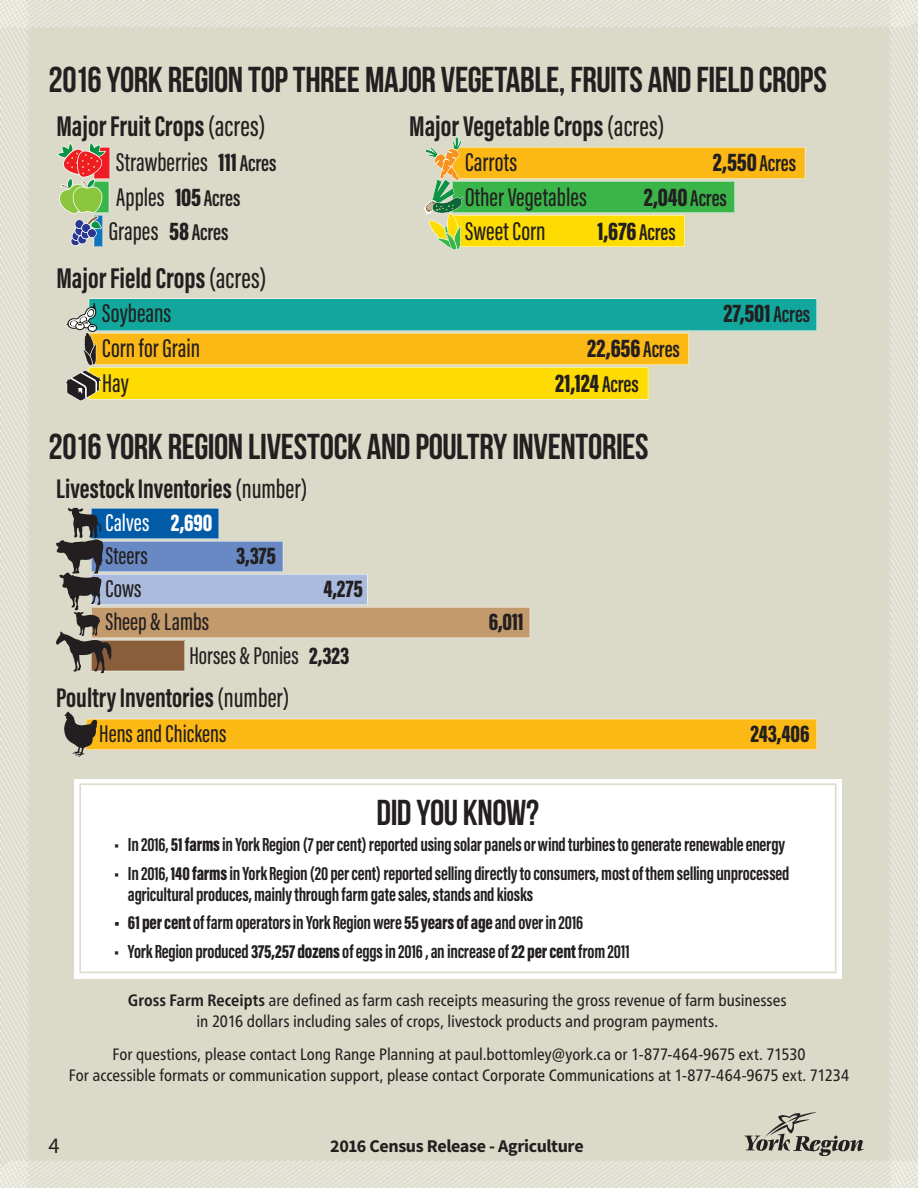
<style>
.page{position:relative;width:918px;height:1188px;background:#fff}
.page>*{position:absolute;margin:0;border:0;box-sizing:border-box;transform-origin:0 0}
.subhead{font:36px "Bebas Neue";letter-spacing:-.015em;color:#231f20}
.t1{font:700 29.4px "Acumin Pro Extra Cond";color:#231f20}
.t2{font:700 27.75px "Acumin Pro Extra Cond";color:#231f20}
.t3{font:500 26.4px/34.3px "Acumin Pro Extra Cond";color:#231f20}
.t4{font:900 26.4px/34.2px "Acumin Pro Extra Cond";letter-spacing:-.005em;color:#231f20}
.t5{font:500 25.05px "Acumin Pro Extra Cond";color:#231f20}
.t6{font:900 25.05px "Acumin Pro Extra Cond";letter-spacing:-.005em;color:#231f20}
.t7{font:500 25.05px/33.3px "Acumin Pro Extra Cond";letter-spacing:.005em;color:#fff}
.t8{font:22.5px "Source Sans Pro";color:#231f20}
.t9{font:700 19.5px/21px "Acumin Pro Extra Cond";letter-spacing:-.015em;color:#231f20}
.t10{font:700 18px "Source Sans Pro";letter-spacing:-.02em;color:#231f20}
.t11{font:condensed 16.5px/21px "Frutiger Neue LT Pro";letter-spacing:-.005em;color:#231f20;text-align:center}
.s1{font-weight:500}
.s2{font-weight:900}
.s3{font-weight:600;font-size:23.55px}
.s4{color:#231f20}
.s5{font-weight:700}
</style>
<div class="page">
<img style="left:0;top:0;width:918px;height:1188px">
<div style="left:74px;top:779px;width:768px;height:199px;background:#fff"></div>
<div style="left:79px;top:783px;width:757px;height:190px;border:2px solid #dbd9c8"></div>
<svg style="left:56px;top:139px;width:54px;height:108px;background:#b3a98b"></svg>
<svg style="left:64px;top:298px;width:753px;height:103px;background:#aec163"></svg>
<svg style="left:424px;top:137px;width:381px;height:113px;background:#c6c85d"></svg>
<svg style="left:56px;top:508px;width:474px;height:165px;background:#b5b4ad"></svg>
<svg style="left:64px;top:711px;width:753px;height:46px;background:#ecc054"></svg>
<svg style="left:744px;top:1112px;width:120px;height:44px;background:#b6b4a6"></svg>
<p class="subhead" style="left:49px;top:60px;width:780px">2016 YORK REGION TOP THREE MAJOR VEGETABLE, FRUITS AND FIELD CROPS</p>
<p class="t1" style="left:57px;top:108px;width:210px">Major Fruit Crops <span class="s1">(acres)</span></p>
<p class="t1" style="left:409px;top:108px;width:257px">Major Vegetable Crops <span class="s1">(acres)</span></p>
<p class="t3" style="left:116px;top:145px;width:162px">Strawberries <span class="s2">111</span> <span class="s3">Acres</span></p>
<p class="t3" style="left:109px;top:180px;width:133px">Apples <span class="s2">105</span> <span class="s3">Acres<br></span>Grapes <span class="s2">58</span> <span class="s3">Acres</span></p>
<p class="t3" style="left:465px;top:145px;width:123px">Carrots<br>Other Vegetables<br>Sweet Corn</p>
<p class="t4" style="left:713px;top:145px;width:85px">2,550<span class="s3">Acres</span></p>
<p class="t4" style="left:598px;top:179px;width:131px;text-indent:46px">2,040<span class="s3">Acres<br></span>1,676<span class="s3">Acres</span></p>
<p class="t1" style="left:57px;top:260px;width:211px">Major Field Crops <span class="s1">(acres)</span></p>
<p class="t3" style="left:102px;top:296px;width:71px">Soybeans</p>
<p class="t4" style="left:724px;top:296px;width:88px">27,501 <span class="s3">Acres</span></p>
<p class="t3" style="left:102px;top:331px;width:99px">Corn for Grain</p>
<p class="t4" style="left:587px;top:331px;width:94px">22,656 <span class="s3">Acres</span></p>
<p class="t3" style="left:102px;top:366px;width:28px">Hay</p>
<p class="t4" style="left:555px;top:365px;width:85px">21,124 <span class="s3">Acres</span></p>
<p class="subhead" style="left:49px;top:427px;width:601px">2016 YORK REGION LIVESTOCK AND POULTRY INVENTORIES</p>
<p class="t2" style="left:56px;top:472px;width:253px">Livestock Inventories <span class="s1">(number)</span></p>
<p class="t7" style="left:105px;top:506px;width:108px">Calves <span class="s2">2,690<br></span><span class="s4">Steers</span></p>
<p class="t6" style="left:236px;top:541px;width:41px">3,375</p>
<p class="t5" style="left:105px;top:573px;width:38px">Cows</p>
<p class="t6" style="left:323px;top:573px;width:41px">4,275</p>
<p class="t5" style="left:105px;top:607px;width:105px">Sheep &amp; Lambs</p>
<p class="t6" style="left:489px;top:607px;width:36px">6,011</p>
<p class="t5" style="left:189px;top:640px;width:162px">Horses &amp; Ponies <span class="s2">2,323</span></p>
<p class="t2" style="left:56px;top:681px;width:235px">Poultry Inventories <span class="s1">(number)</span></p>
<p class="t5" style="left:99px;top:718px;width:129px">Hens and Chickens</p>
<p class="t6" style="left:750px;top:718px;width:61px">243,406</p>
<p class="subhead" style="left:377px;top:792px;width:164px">DID YOU KNOW?</p>
<p class="t9" style="left:114px;top:834px;width:672px">• In 2016, <span class="s2">51 farms</span> in York Region (7 per cent) reported using solar panels or wind turbines to generate renewable energy</p>
<p class="t9" style="left:128px;top:863px;width:663px;text-indent:-14px">• In 2016, <span class="s2">140 farms</span> in York Region (20 per cent) reported selling directly to consumers, most of them selling unprocessed agricultural produces, mainly through farm gate sales, stands and kiosks</p>
<p class="t9" style="left:114px;top:912px;width:470px"><span class="s2">• 61 per cent</span> of farm operators in York Region were <span class="s2">55 years of age</span> and over in 2016</p>
<p class="t9" style="left:114px;top:941px;width:517px">• York Region produced <span class="s2">375,257 dozens</span> of eggs in 2016 , an increase of <span class="s2">22 per cent</span> from 2011</p>
<p class="t11" style="left:128px;top:990px;width:660px"><span class="s5">Gross Farm Receipts</span> are defined as farm cash receipts measuring the gross revenue of farm businesses in 2016 dollars including sales of crops, livestock products and program payments.</p>
<p class="t11" style="left:112px;top:1044px;width:695px">For questions, please contact Long Range Planning at paul.bottomley@york.ca or 1-877-464-9675 ext. 71530</p>
<p class="t11" style="left:69px;top:1065px;width:782px">For accessible formats or communication support, please contact Corporate Communications at 1-877-464-9675 ext. 71234</p>
<p class="t8" style="left:49px;top:1131px;width:13px">4</p>
<p class="t10" style="left:330px;top:1135px;width:255px">2016 Census Release - Agriculture</p>
</div>
